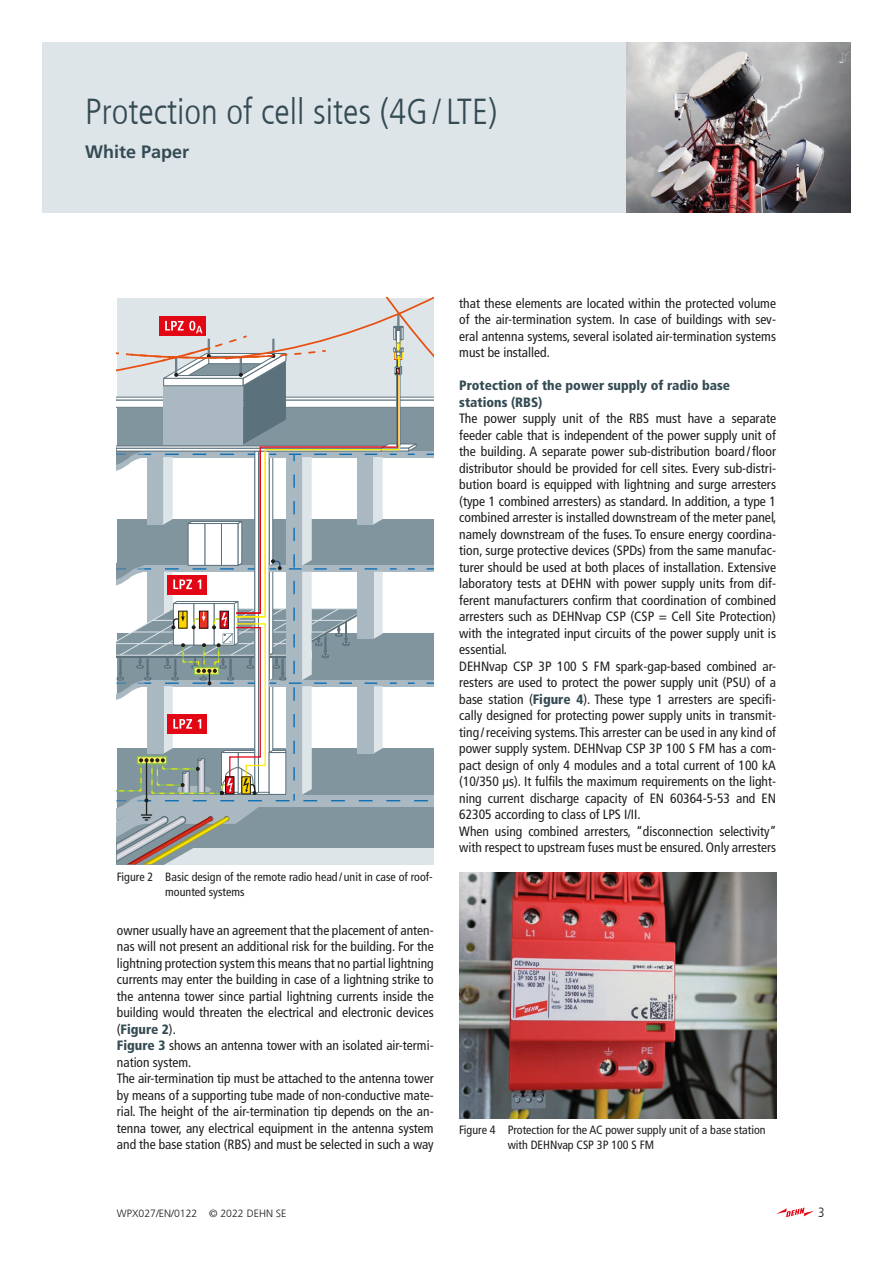
<style>
.page{position:relative;width:893px;height:1263px;background:#fff}
.page>*{position:absolute;margin:0;border:0;box-sizing:border-box;transform-origin:0 0}
.t1{font:300 condensed 36px "Frutiger LT Com";color:#354b54}
.t2{font:700 18px "Frutiger LT Com";color:#354b54}
.t3{font:condensed 13.5px/16.5px "Frutiger LT Com";color:#1d1d1b}
.t4{font:900 condensed 13.5px/16.5px "Frutiger LT Com";color:#354b54}
.t5{font:300 condensed 13.5px "Frutiger LT Com";color:#1d1d1b}
.t6{font:condensed 12px/15px "Frutiger LT Com";color:#1d1d1b}
.t7{font:300 10.5px "Frutiger LT Com";color:#1d1d1b}
.s1{font-weight:900;color:#354b54}
</style>
<div class="page">
<svg style="left:776px;top:1207px;width:38px;height:10px"></svg>
<div style="left:43px;top:43px;width:807px;height:170px;background:#dee5e9"></div>
<svg style="left:117px;top:298px;width:317px;height:566px"></svg>
<svg style="left:203px;top:298px;width:231px;height:383px"></svg>
<img style="left:459px;top:872px;width:317px;height:246px">
<img style="left:626px;top:43px;width:224px;height:170px">
<h1 class="t1" style="left:85px;top:91px;width:414px">Protection of cell sites (4G/LTE)</h1>
<h2 class="t2" style="left:85px;top:141px;width:106px">White Paper</h2>
<p class="t6" style="left:165px;top:869px;width:269px;text-indent:-48px">Figure 2 Basic design of the remote radio head / unit in case of roof&shy;mounted systems</p>
<p class="t3" style="left:117px;top:922px;width:318px">owner usually have an agreement that the placement of anten&shy;nas will not present an additional risk for the building. For the lightning protection system this means that no partial lightning currents may enter the building in case of a lightning strike to the antenna tower since partial lightning currents inside the building would threaten the electrical and electronic devices (<span class="s1">Figure 2</span>).<br><span class="s1">Figure 3</span> shows an antenna tower with an isolated air-termi&shy;nation system.<br>The air-termination tip must be attached to the antenna tower by means of a supporting tube made of non-conductive mate&shy;rial. The height of the air-termination tip depends on the an&shy;tenna tower, any electrical equipment in the antenna system and the base station (RBS) and must be selected in such a way</p>
<p class="t3" style="left:459px;top:295px;width:318px;text-align:justify">that these elements are located within the protected volume of the air-termination system. In case of buildings with sev&shy;eral antenna systems, several isolated air-termination systems must be installed.</p>
<p class="t4" style="left:459px;top:377px;width:272px">Protection of the power supply of radio base stations (RBS)</p>
<p class="t3" style="left:459px;top:410px;width:319px">The power supply unit of the RBS must have a separate feeder cable that is independent of the power supply unit of the building. A separate power sub-distribution board /floor distributor should be provided for cell sites. Every sub-distri&shy;bution board is equipped with lightning and surge arresters (type 1 combined arresters) as standard. In addition, a type 1 combined arrester is installed downstream of the meter panel, namely downstream of the fuses. To ensure energy coordina&shy;tion, surge protective devices (SPDs) from the same manufac&shy;turer should be used at both places of installation. Extensive laboratory tests at DEHN with power supply units from dif&shy;ferent manufacturers confirm that coordination of combined arresters such as DEHNvap CSP (CSP = Cell Site Protection) with the integrated input circuits of the power supply unit is essential.<br>DEHNvap CSP 3P 100 S FM spark-gap-based combined ar&shy;resters are used to protect the power supply unit (PSU) of a base station (<span class="s1">Figure 4</span>). These type 1 arresters are specifi&shy;cally designed for protecting power supply units in transmit&shy;ting /receiving systems. This arrester can be used in any kind of power supply system. DEHNvap CSP 3P 100 S FM has a com&shy;pact design of only 4 modules and a total current of 100 kA (10/350 µs). It fulfils the maximum requirements on the light&shy;ning current discharge capacity of EN 60364-5-53 and EN 62305 according to class of LPS I/II.<br>When using combined arresters, “disconnection selectivity” with respect to upstream fuses must be ensured. Only arresters</p>
<p class="t6" style="left:508px;top:1123px;width:259px;text-indent:-48px">Figure 4 Protection for the AC power supply unit of a base station with DEHNvap CSP 3P 100 S FM</p>
<p class="t7" style="left:117px;top:1207px;width:171px">WPX027/EN/0122 © 2022 DEHN SE</p>
<p class="t5" style="left:818px;top:1205px;width:8px">3</p>
</div>
